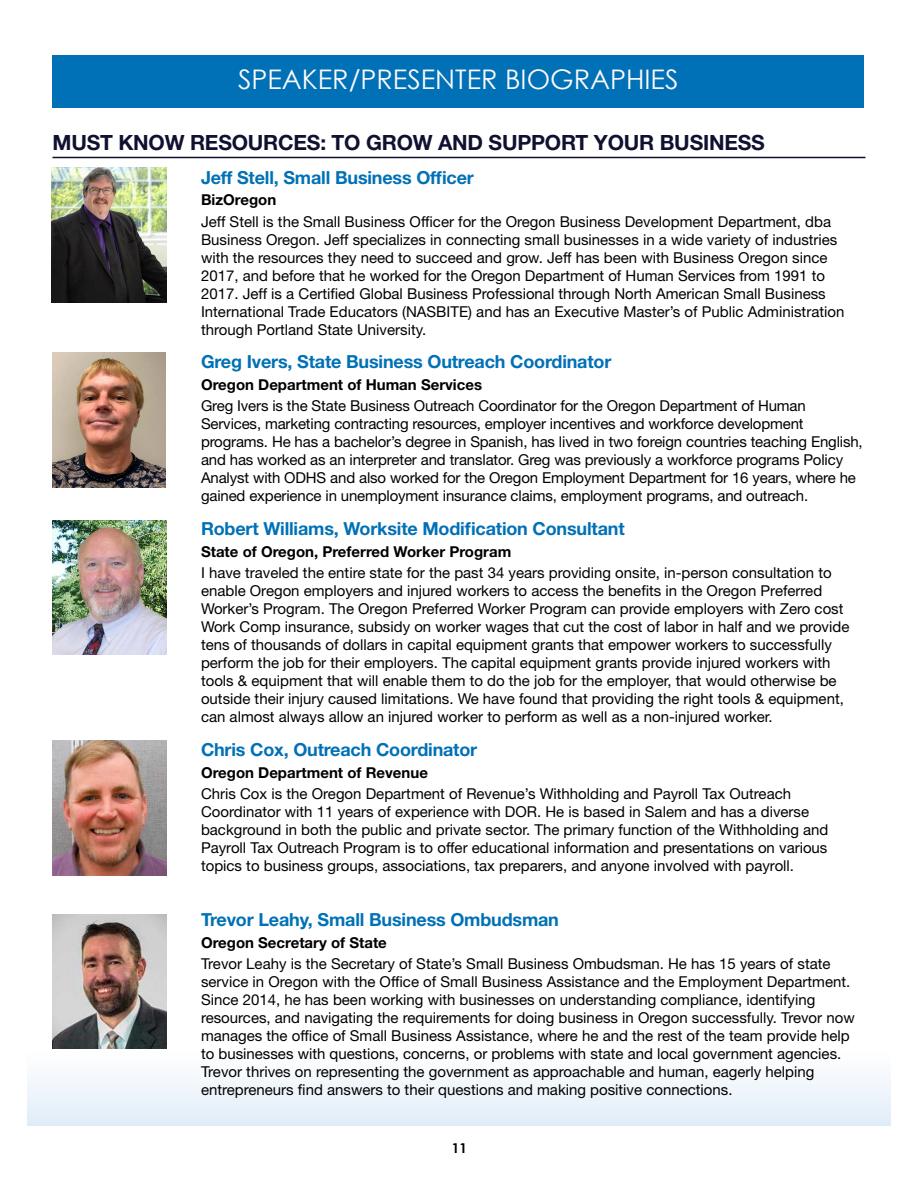
<style>
.page{position:relative;width:918px;height:1188px;background:#fff}
.page>*{position:absolute;margin:0;border:0;box-sizing:border-box;transform-origin:0 0}
.t1{font:27px "Century Gothic";color:#fef9fb}
.session_title{font:700 21px "Helvetica Neue LT Std";letter-spacing:-.01em;color:#101131}
.speaker_title{font:700 18px "Helvetica Neue LT Std";letter-spacing:-.01em;color:#0071b6}
.bios_body{font:15px/18px "Helvetica Neue LT Std";color:#000}
.bios_body-2{font:700 15px "Helvetica Neue LT Std";color:#000}
.t2{font:700 13.5px "Century Gothic";color:#000}
</style>
<div class="page">
<div style="left:27px;top:1047px;width:864px;height:78px;background:linear-gradient(to bottom,#fff,#e1edf8)"></div>
<div style="left:52px;top:55px;width:812px;height:53px;background:#0071b6"></div>
<hr style="left:52px;top:157px;width:814px;height:1px;background:#101131">
<img style="left:52px;top:168px;width:115px;height:134px">
<img style="left:52px;top:353px;width:114px;height:135px">
<img style="left:52px;top:520px;width:114px;height:134px">
<img style="left:52px;top:741px;width:114px;height:134px">
<img style="left:52px;top:914px;width:114px;height:135px">
<h1 class="t1" style="left:238px;top:60px;width:442px">SPEAKER/PRESENTER BIOGRAPHIES</h1>
<p class="session_title" style="left:52px;top:130px;width:714px">MUST KNOW RESOURCES: TO GROW AND SUPPORT YOUR BUSINESS</p>
<p class="speaker_title" style="left:201px;top:166px;width:274px">Jeff Stell, Small Business Officer</p>
<p class="bios_body-2" style="left:201px;top:191px;width:77px">BizOregon</p>
<p class="bios_body" style="left:201px;top:212px;width:645px">Jeff Stell is the Small Business Officer for the Oregon Business Development Department, dba Business Oregon. Jeff specializes in connecting small businesses in a wide variety of industries with the resources they need to succeed and grow. Jeff has been with Business Oregon since 2017, and before that he worked for the Oregon Department of Human Services from 1991 to 2017. Jeff is a Certified Global Business Professional through North American Small Business International Trade Educators (NASBITE) and has an Executive Master’s of Public Administration through Portland State University.</p>
<p class="speaker_title" style="left:201px;top:351px;width:412px">Greg Ivers, State Business Outreach Coordinator</p>
<p class="bios_body-2" style="left:201px;top:376px;width:283px">Oregon Department of Human Services</p>
<p class="bios_body" style="left:201px;top:397px;width:663px">Greg Ivers is the State Business Outreach Coordinator for the Oregon Department of Human Services, marketing contracting resources, employer incentives and workforce development programs. He has a bachelor’s degree in Spanish, has lived in two foreign countries teaching English, and has worked as an interpreter and translator. Greg was previously a workforce programs Policy Analyst with ODHS and also worked for the Oregon Employment Department for 16 years, where he gained experience in unemployment insurance claims, employment programs, and outreach.</p>
<p class="speaker_title" style="left:201px;top:518px;width:425px">Robert Williams, Worksite Modification Consultant</p>
<p class="bios_body-2" style="left:201px;top:542px;width:312px">State of Oregon, Preferred Worker Program</p>
<p class="bios_body" style="left:201px;top:564px;width:650px">I have traveled the entire state for the past 34 years providing onsite, in-person consultation to enable Oregon employers and injured workers to access the benefits in the Oregon Preferred Worker’s Program. The Oregon Preferred Worker Program can provide employers with Zero cost Work Comp insurance, subsidy on worker wages that cut the cost of labor in half and we provide tens of thousands of dollars in capital equipment grants that empower workers to successfully perform the job for their employers. The capital equipment grants provide injured workers with tools &amp; equipment that will enable them to do the job for the employer, that would otherwise be outside their injury caused limitations. We have found that providing the right tools &amp; equipment, can almost always allow an injured worker to perform as well as a non-injured worker.</p>
<p class="speaker_title" style="left:201px;top:738px;width:278px">Chris Cox, Outreach Coordinator</p>
<p class="bios_body-2" style="left:201px;top:763px;width:228px">Oregon Department of Revenue</p>
<p class="bios_body" style="left:201px;top:784px;width:629px">Chris Cox is the Oregon Department of Revenue’s Withholding and Payroll Tax Outreach Coordinator with 11 years of experience with DOR. He is based in Salem and has a diverse background in both the public and private sector. The primary function of the Withholding and Payroll Tax Outreach Program is to offer educational information and presentations on various topics to business groups, associations, tax preparers, and anyone involved with payroll.</p>
<p class="speaker_title" style="left:201px;top:909px;width:360px">Trevor Leahy, Small Business Ombudsman</p>
<p class="bios_body-2" style="left:201px;top:933px;width:187px">Oregon Secretary of State</p>
<p class="bios_body" style="left:201px;top:955px;width:655px">Trevor Leahy is the Secretary of State’s Small Business Ombudsman. He has 15 years of state service in Oregon with the Office of Small Business Assistance and the Employment Department.<br>Since 2014, he has been working with businesses on understanding compliance, identifying resources, and navigating the requirements for doing business in Oregon successfully. Trevor now manages the office of Small Business Assistance, where he and the rest of the team provide help to businesses with questions, concerns, or problems with state and local government agencies.<br>Trevor thrives on representing the government as approachable and human, eagerly helping entrepreneurs find answers to their questions and making positive connections.</p>
<p class="t2" style="left:452px;top:1138px;width:17px">11</p>
</div>
